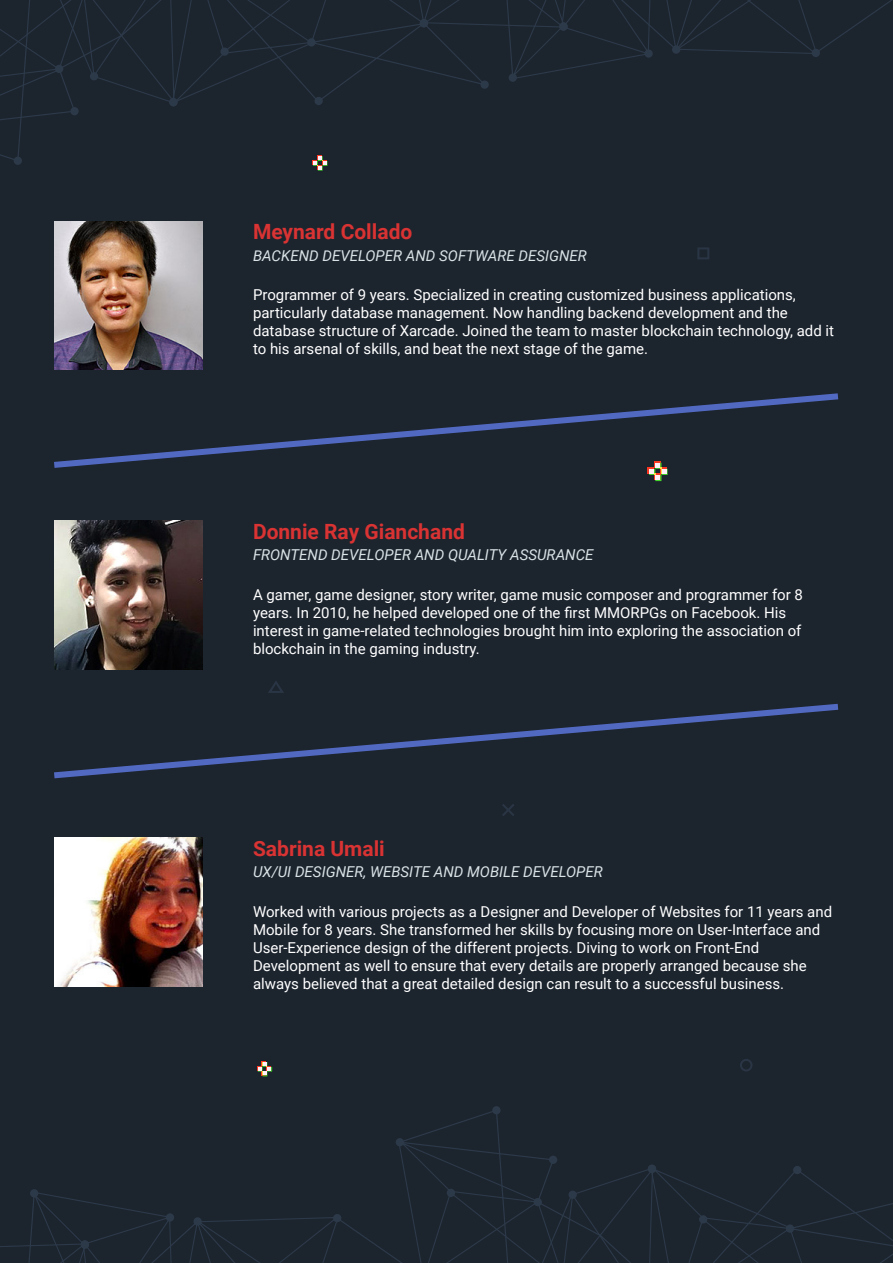
<style>
.page{position:relative;width:893px;height:1263px;background:#1c242e}
.page>*{position:absolute;margin:0;border:0;box-sizing:border-box;transform-origin:0 0}
.t1{font:700 21px "Roboto";color:#d93333}
.t2{font:15px/18px "Roboto";color:#fff}
.t3{font:italic 15px "Roboto";color:#d9e3e6}
</style>
<div class="page">
<div style="left:14px;top:157px;width:8px;height:8px;background:#2c3949;border-radius:50%"></div>
<div style="left:480px;top:81px;width:9px;height:8px;background:#2c3949;border-radius:50%"></div>
<svg style="left:0;top:0;width:487px;height:162px"></svg>
<div style="left:509px;top:74px;width:8px;height:8px;background:#2c3949;border-radius:50%"></div>
<svg style="left:397px;top:0;width:495px;height:79px"></svg>
<svg style="left:0;top:1140px;width:397px;height:123px"></svg>
<svg style="left:492px;top:1106px;width:9px;height:8px"></svg>
<svg style="left:397px;top:1109px;width:496px;height:154px"></svg>
<img style="left:54px;top:221px;width:149px;height:149px">
<img style="left:54px;top:521px;width:149px;height:149px">
<img style="left:54px;top:838px;width:149px;height:148px">
<svg style="left:54px;top:393px;width:785px;height:78px"></svg>
<svg style="left:54px;top:703px;width:785px;height:76px"></svg>
<svg style="left:740px;top:1059px;width:12px;height:12px"></svg>
<svg style="left:268px;top:681px;width:16px;height:12px"></svg>
<svg style="left:697px;top:247px;width:12px;height:12px"></svg>
<svg style="left:502px;top:804px;width:12px;height:12px"></svg>
<div style="left:648px;top:467px;width:6px;height:7px;background:#fa3821"></div>
<svg style="left:649px;top:461px;width:19px;height:20px"></svg>
<svg style="left:257px;top:1061px;width:15px;height:15px"></svg>
<svg style="left:312px;top:155px;width:15px;height:16px"></svg>
<p class="t1" style="left:253px;top:217px;width:161px">Meynard Collado</p>
<p class="t3" style="left:253px;top:245px;width:335px">BACKEND DEVELOPER AND SOFTWARE DESIGNER</p>
<p class="t2" style="left:253px;top:285px;width:544px">Programmer of 9 years. Specialized in creating customized business applications,</p>
<p class="t2" style="left:253px;top:303px;width:536px">particularly database management. Now handling backend development and the</p>
<p class="t2" style="left:253px;top:321px;width:583px">database structure of Xarcade. Joined the team to master blockchain technology, add it to his arsenal of skills, and beat the next stage of the game.</p>
<p class="t1" style="left:253px;top:517px;width:213px">Donnie Ray Gianchand</p>
<p class="t3" style="left:253px;top:545px;width:342px">FRONTEND DEVELOPER AND QUALITY ASSURANCE</p>
<p class="t2" style="left:253px;top:585px;width:551px">A gamer, game designer, story writer, game music composer and programmer for 8 years. In 2010, he helped developed one of the first MMORPGs on Facebook. His</p>
<p class="t2" style="left:253px;top:621px;width:550px">interest in game-related technologies brought him into exploring the association of blockchain in the gaming industry.</p>
<p class="t1" style="left:253px;top:833px;width:133px">Sabrina Umali</p>
<p class="t3" style="left:253px;top:861px;width:351px">UX/UI DESIGNER, WEBSITE AND MOBILE DEVELOPER</p>
<p class="t2" style="left:253px;top:902px;width:581px">Worked with various projects as a Designer and Developer of Websites for 11 years and<br>Mobile for 8 years. She transformed her skills by focusing more on User-Interface and<br>User-Experience design of the different projects. Diving to work on Front-End</p>
<p class="t2" style="left:253px;top:956px;width:555px">Development as well to ensure that every details are properly arranged because she always believed that a great detailed design can result to a successful business.</p>
</div>
